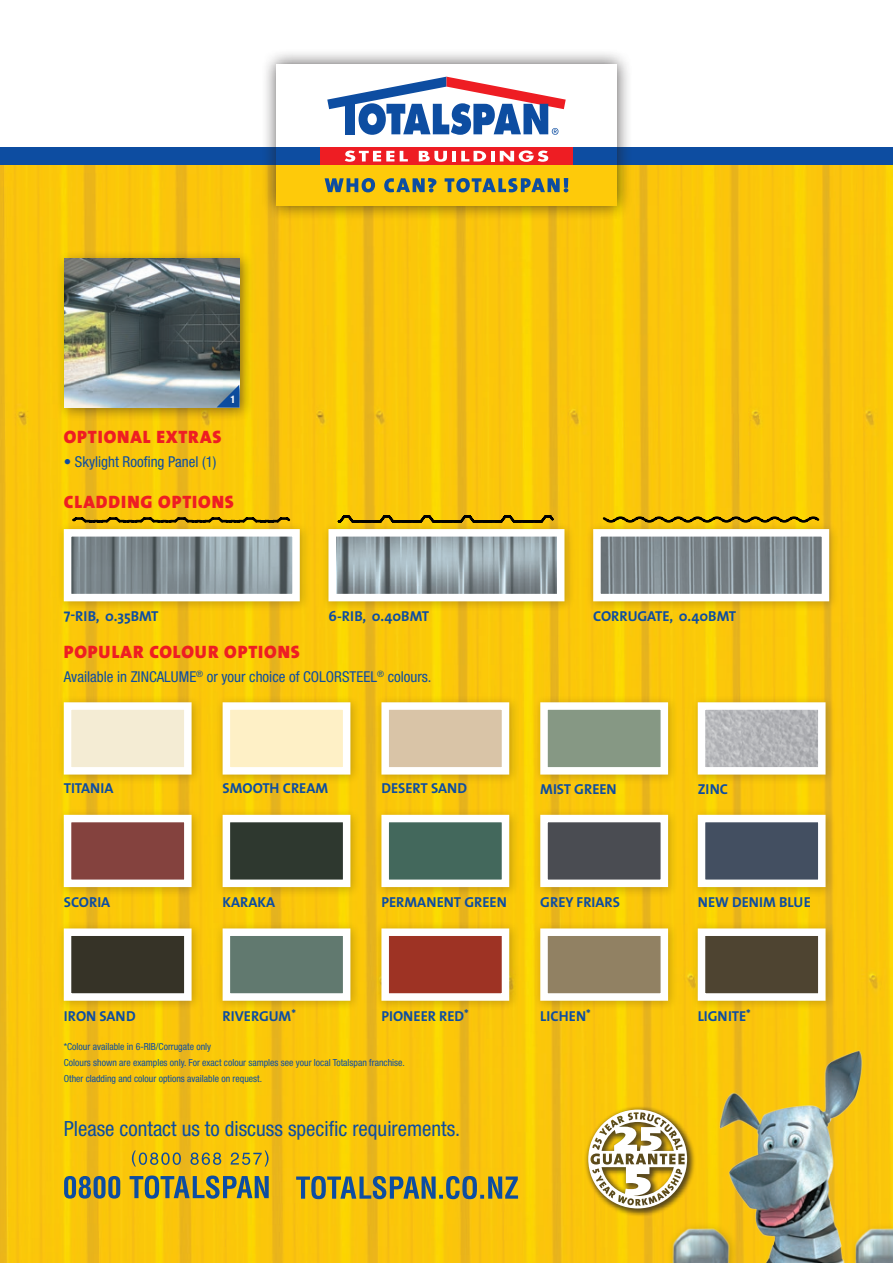
<style>
.page{position:relative;width:893px;height:1263px;background:#fff}
.page>*{position:absolute;margin:0;border:0;box-sizing:border-box;transform-origin:0 0}
.t1{font:condensed 21px "Helvetica Neue";color:#0d4da1}
.t2{font:900 18px "The Mix";letter-spacing:.05em;color:#ee1d23}
.t3{font:condensed 15px "Helvetica Neue";color:#0d4da1}
.t4{font:700 14.4px "The Mix";color:#0d4da1}
.t5{font:700 condensed 10.5px "Helvetica Neue";color:#fff}
.t6{font:condensed 9.75px "Helvetica Neue";color:#0d4da1}
</style>
<div class="page">
<img style="left:0;top:165px;width:893px;height:1098px">
<img style="left:702px;top:1045px;width:172px;height:218px">
<img style="left:663px;top:1216px;width:79px;height:47px">
<img style="left:845px;top:1216px;width:48px;height:47px">
<svg style="left:64px;top:1175px;width:205px;height:24px;background:#8b8e50"></svg>
<svg style="left:132px;top:1150px;width:137px;height:16px;background:#c4ab2b"></svg>
<svg style="left:296px;top:1176px;width:222px;height:23px;background:#8d8e4f"></svg>
<div style="left:584px;top:1105px;width:112px;height:112px;background:#231f20;opacity:.75"></div>
<svg style="left:588px;top:1109px;width:99px;height:99px"></svg>
<div style="left:55px;top:250px;width:199px;height:172px;background:#231f20;opacity:.5"></div>
<img style="left:64px;top:259px;width:175px;height:148px">
<svg style="left:217px;top:385px;width:22px;height:22px"></svg>
<div style="left:222px;top:387px;width:21px;height:25px;background:#231f20;opacity:.75"></div>
<div style="left:56px;top:921px;width:146px;height:90px;background:#231f20;opacity:.25"></div>
<svg style="left:60px;top:925px;width:135px;height:79px"></svg>
<div style="left:215px;top:921px;width:146px;height:90px;background:#231f20;opacity:.25"></div>
<svg style="left:219px;top:925px;width:135px;height:79px"></svg>
<div style="left:374px;top:921px;width:146px;height:90px;background:#231f20;opacity:.25"></div>
<svg style="left:378px;top:925px;width:135px;height:79px"></svg>
<div style="left:533px;top:921px;width:146px;height:90px;background:#231f20;opacity:.25"></div>
<svg style="left:536px;top:925px;width:136px;height:79px"></svg>
<div style="left:690px;top:921px;width:146px;height:90px;background:#231f20;opacity:.25"></div>
<svg style="left:694px;top:925px;width:135px;height:79px"></svg>
<div style="left:215px;top:807px;width:146px;height:90px;background:#231f20;opacity:.25"></div>
<svg style="left:219px;top:811px;width:135px;height:80px"></svg>
<div style="left:374px;top:807px;width:146px;height:90px;background:#231f20;opacity:.25"></div>
<svg style="left:378px;top:811px;width:135px;height:80px"></svg>
<div style="left:533px;top:807px;width:146px;height:90px;background:#231f20;opacity:.25"></div>
<svg style="left:536px;top:811px;width:136px;height:80px"></svg>
<div style="left:690px;top:807px;width:146px;height:90px;background:#231f20;opacity:.25"></div>
<svg style="left:694px;top:811px;width:135px;height:80px"></svg>
<div style="left:56px;top:807px;width:146px;height:90px;background:#231f20;opacity:.25"></div>
<svg style="left:60px;top:811px;width:135px;height:80px"></svg>
<div style="left:56px;top:695px;width:146px;height:90px;background:#231f20;opacity:.25"></div>
<svg style="left:60px;top:698px;width:135px;height:80px"></svg>
<div style="left:215px;top:695px;width:146px;height:90px;background:#231f20;opacity:.25"></div>
<svg style="left:219px;top:698px;width:135px;height:80px"></svg>
<div style="left:374px;top:695px;width:146px;height:90px;background:#231f20;opacity:.25"></div>
<svg style="left:378px;top:698px;width:135px;height:80px"></svg>
<div style="left:533px;top:695px;width:146px;height:90px;background:#231f20;opacity:.25"></div>
<svg style="left:536px;top:698px;width:136px;height:80px"></svg>
<div style="left:690px;top:695px;width:146px;height:90px;background:#231f20;opacity:.25"></div>
<svg style="left:694px;top:698px;width:135px;height:80px"></svg>
<div style="left:321px;top:522px;width:254px;height:90px;background:#231f20;opacity:.25"></div>
<div style="left:56px;top:522px;width:255px;height:90px;background:#231f20;opacity:.25"></div>
<div style="left:586px;top:522px;width:254px;height:90px;background:#231f20;opacity:.25"></div>
<svg style="left:589px;top:515px;width:244px;height:90px"></svg>
<svg style="left:325px;top:513px;width:243px;height:92px"></svg>
<svg style="left:60px;top:515px;width:244px;height:90px"></svg>
<div style="left:0;top:147px;width:893px;height:18px;background:#0d4da1"></div>
<div style="left:261px;top:48px;width:371px;height:173px;background:#231f20;opacity:.75"></div>
<div style="left:276px;top:64px;width:341px;height:141px;background:#fff"></div>
<div style="left:276px;top:165px;width:341px;height:40px;background:#feca0a"></div>
<div style="left:276px;top:147px;width:341px;height:18px;background:#0d4da1"></div>
<div style="left:320px;top:147px;width:252px;height:18px;background:#ee1d23"></div>
<svg style="left:345px;top:151px;width:49px;height:11px"></svg>
<svg style="left:400px;top:151px;width:8px;height:10px"></svg>
<svg style="left:419px;top:151px;width:28px;height:11px"></svg>
<hr style="left:452px;top:151px;width:4px;height:10px;background:#fff">
<svg style="left:461px;top:151px;width:33px;height:10px"></svg>
<svg style="left:500px;top:150px;width:48px;height:12px"></svg>
<svg style="left:327px;top:77px;width:239px;height:58px"></svg>
<svg style="left:445px;top:178px;width:123px;height:14px"></svg>
<svg style="left:325px;top:178px;width:111px;height:14px"></svg>
<p class="t5" style="left:230px;top:393px;width:7px">1</p>
<p class="t2" style="left:64px;top:421px;width:159px">OPTIONAL EXTRAS</p>
<p class="t3" style="left:64px;top:453px;width:154px">• Skylight Roofing Panel (1)</p>
<p class="t2" style="left:64px;top:486px;width:172px">CLADDING OPTIONS</p>
<p class="t4" style="left:64px;top:604px;width:86px">7-RIB, 0.35BMT</p>
<p class="t4" style="left:328px;top:604px;width:92px">6-RIB, 0.40BMT</p>
<p class="t4" style="left:593px;top:604px;width:10px">CORR</p>
<p class="t4" style="left:628px;top:604px;width:100px">UGATE, 0.40BMT</p>
<p class="t2" style="left:64px;top:637px;width:60px">POPULAR</p>
<p class="t2" style="left:149px;top:637px;width:12px">COLO</p>
<p class="t2" style="left:195px;top:637px;width:42px">UR OPT</p>
<p class="t2" style="left:258px;top:637px;width:42px">IONS</p>
<p class="t3" style="left:64px;top:668px;width:369px">Available in ZINCALUME<sup>®</sup> or your choice of COLORSTEEL<sup>®</sup> colours.</p>
<p class="t4" style="left:64px;top:776px;width:27px">TI TANIA</p>
<p class="t4" style="left:223px;top:776px;width:106px">SMOOTH CREAM</p>
<p class="t4" style="left:381px;top:776px;width:87px">DESERT SAND</p>
<p class="t4" style="left:540px;top:777px;width:78px">MIST GREEN</p>
<p class="t4" style="left:698px;top:777px;width:31px">ZINC</p>
<p class="t4" style="left:64px;top:890px;width:48px">SCORIA</p>
<p class="t4" style="left:223px;top:890px;width:54px">KARAKA</p>
<p class="t4" style="left:381px;top:890px;width:127px">PERMANENT GREEN</p>
<p class="t4" style="left:540px;top:890px;width:81px">GREY FRIARS</p>
<p class="t4" style="left:698px;top:890px;width:98px">NEW DENIM BLUE</p>
<p class="t4" style="left:64px;top:1004px;width:73px">IRON SAND</p>
<p class="t4" style="left:223px;top:1004px;width:75px">RIVERGUM<sup>*</sup></p>
<p class="t4" style="left:381px;top:1004px;width:89px">PION EER RED<sup>*</sup></p>
<p class="t4" style="left:540px;top:1004px;width:52px">LICHEN<sup>*</sup></p>
<p class="t4" style="left:698px;top:1004px;width:55px">LIGNITE<sup>*</sup></p>
<p class="t6" style="left:64px;top:1041px;width:149px">*Colour available in 6-RIB/Corrugate only</p>
<p class="t6" style="left:64px;top:1072px;width:200px">Other cladding and colour options available on request.</p>
<p class="t6" style="left:64px;top:1057px;width:343px">Colours shown are examples only. For exact colour samples see your local Totalspan franchise.</p>
<h1 class="t1" style="left:64px;top:1116px;width:398px">Please contact us to discuss specific requirements.</h1>
</div>
